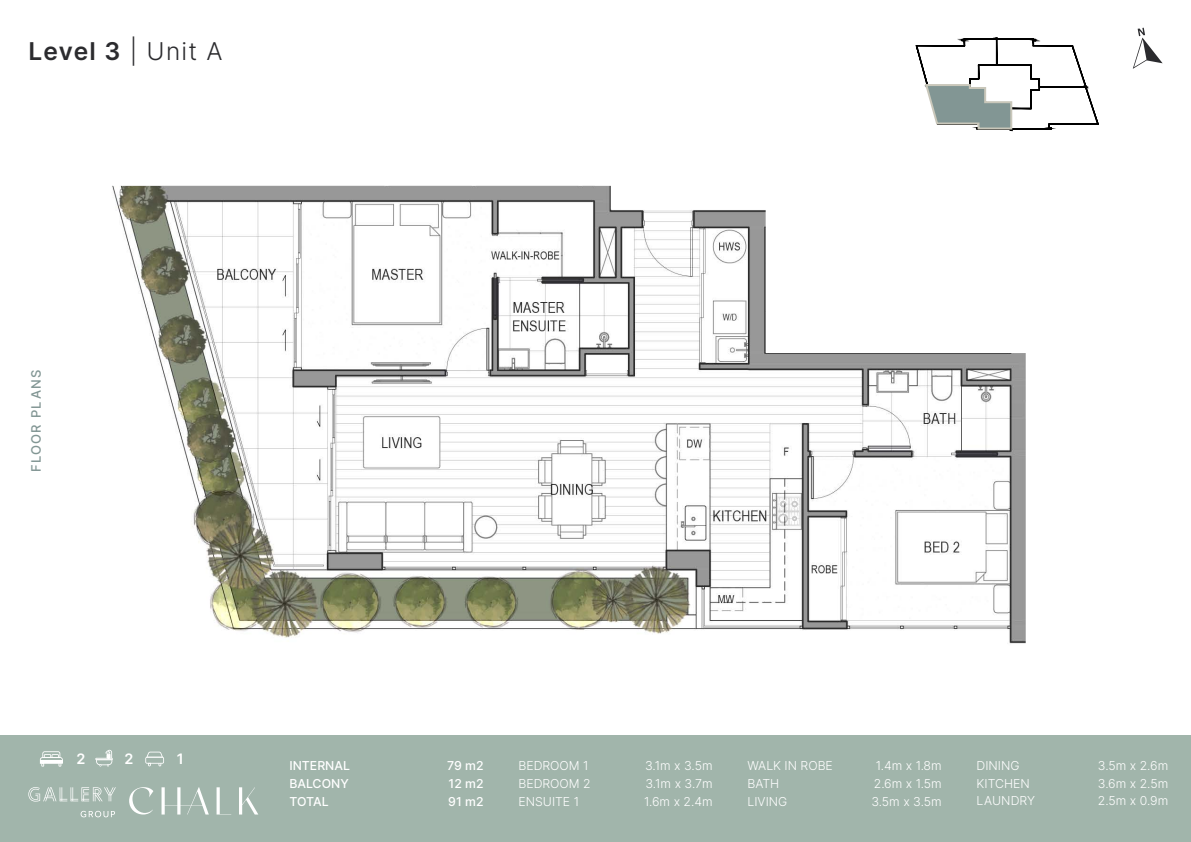
<style>
.page{position:relative;width:1191px;height:842px;background:#fff}
.page>*{position:absolute;margin:0;border:0;box-sizing:border-box;transform-origin:0 0}
.t1{font:600 24.5px "Inter";letter-spacing:.04em;color:#2b2b2e}
.t2{font:600 14.4px "Inter";color:#fff}
.t3{font:500 13px "Inter";letter-spacing:.1em;color:#829694}
.t4{font:300 12.3px "Inter";color:#fff}
.t5{font:500 12.3px "Inter";color:#fff}
.s1{font-weight:300}
</style>
<div class="page">
<div style="left:0;top:735px;width:1191px;height:107px;background:#a1b5ab"></div>
<svg style="left:40px;top:751px;width:23px;height:15px"></svg>
<hr style="left:40px;top:760px;width:22px;height:2px;background:#fff">
<svg style="left:95px;top:750px;width:18px;height:16px"></svg>
<svg style="left:145px;top:752px;width:19px;height:14px"></svg>
<svg style="left:1132px;top:28px;width:30px;height:41px"></svg>
<svg style="left:161px;top:787px;width:48px;height:27px"></svg>
<svg style="left:216px;top:787px;width:4px;height:27px"></svg>
<svg style="left:239px;top:787px;width:19px;height:27px"></svg>
<svg style="left:129px;top:787px;width:24px;height:27px"></svg>
<svg style="left:28px;top:787px;width:88px;height:14px"></svg>
<svg style="left:81px;top:811px;width:34px;height:6px"></svg>
<svg style="left:915px;top:37px;width:184px;height:95px"></svg>
<img style="left:112px;top:186px;width:913px;height:458px">
<h1 class="t1" style="left:28px;top:34px;width:196px">Level 3 <span class="s1">| Unit A</span></h1>
<p class="t3" style="left:27px;top:472px;width:104px;rotate:-90deg">FLOOR PLANS</p>
<p class="t2" style="left:76px;top:748px;width:10px">2</p>
<p class="t2" style="left:125px;top:748px;width:10px">2</p>
<p class="t2" style="left:177px;top:748px;width:8px">1</p>
<p class="t5" style="left:289px;top:757px;width:62px">INTERNAL</p>
<p class="t5" style="left:447px;top:757px;width:38px">79 m2</p>
<p class="t5" style="left:289px;top:774px;width:61px">BALCONY</p>
<p class="t5" style="left:448px;top:774px;width:37px">12 m2</p>
<p class="t5" style="left:289px;top:792px;width:41px">TOTAL</p>
<p class="t5" style="left:448px;top:792px;width:37px">91 m2</p>
<p class="t4" style="left:518px;top:757px;width:72px">BEDROOM 1</p>
<p class="t4" style="left:645px;top:757px;width:69px">3.1m x 3.5m</p>
<p class="t4" style="left:518px;top:774px;width:74px">BEDROOM 2</p>
<p class="t4" style="left:645px;top:774px;width:69px">3.1m x 3.7m</p>
<p class="t4" style="left:518px;top:792px;width:62px">ENSUITE 1</p>
<p class="t4" style="left:644px;top:792px;width:70px">1.6m x 2.4m</p>
<p class="t4" style="left:747px;top:757px;width:87px">WALK IN ROBE</p>
<p class="t4" style="left:875px;top:757px;width:67px">1.4m x 1.8m</p>
<p class="t4" style="left:747px;top:774px;width:33px">BATH</p>
<p class="t4" style="left:874px;top:774px;width:69px">2.6m x 1.5m</p>
<p class="t4" style="left:747px;top:792px;width:41px">LIVING</p>
<p class="t4" style="left:871px;top:792px;width:72px">3.5m x 3.5m</p>
<p class="t4" style="left:976px;top:756px;width:45px">DINING</p>
<p class="t4" style="left:1098px;top:756px;width:72px">3.5m x 2.6m</p>
<p class="t4" style="left:976px;top:774px;width:55px">KITCHEN</p>
<p class="t4" style="left:1098px;top:774px;width:72px">3.6m x 2.5m</p>
<p class="t4" style="left:976px;top:792px;width:60px">LAUNDRY</p>
<p class="t4" style="left:1097px;top:792px;width:72px">2.5m x 0.9m</p>
</div>
